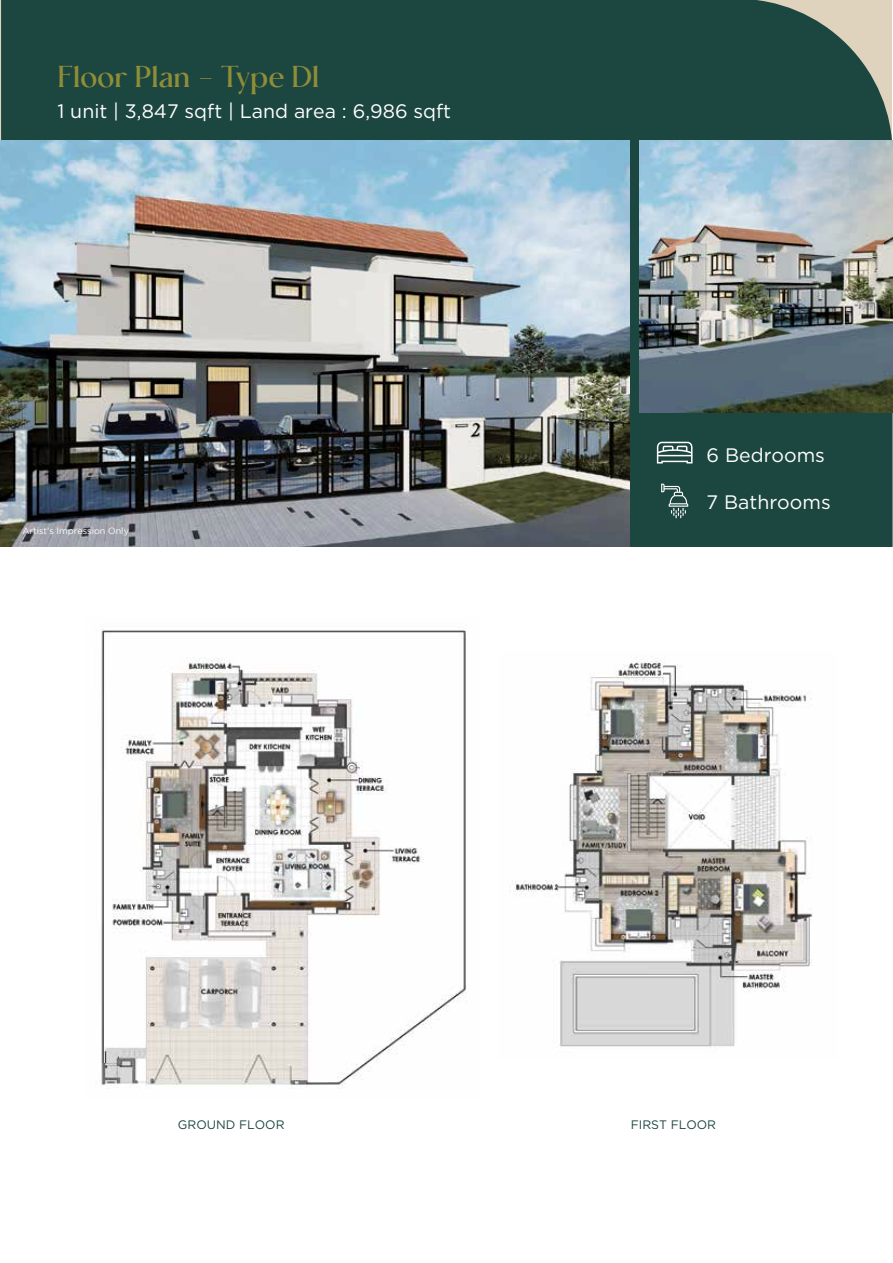
<style>
.page{position:relative;width:893px;height:1263px;background:#fff}
.page>*{position:absolute;margin:0;border:0;box-sizing:border-box;transform-origin:0 0}
.t1{font:700 33px "Moneta";color:#908d37}
.t2{font:19.5px "Gotham";color:#fff}
.t3{font:12.3px "Gotham";color:#1c4640}
.t4{font:9px "Gotham";color:#fff}
</style>
<div class="page">
<div style="left:1px;top:0;width:892px;height:547px;background:#1c4640"></div>
<img style="left:639px;top:140px;width:253px;height:273px">
<svg style="left:657px;top:442px;width:35px;height:21px"></svg>
<svg style="left:661px;top:484px;width:27px;height:34px"></svg>
<img style="left:0;top:140px;width:630px;height:407px">
<img style="left:510px;top:659px;width:303px;height:388px">
<img style="left:101px;top:627px;width:366px;height:462px">
<h1 class="t1" style="left:57px;top:59px;width:263px">Floor Plan - Type D1</h1>
<p class="t2" style="left:57px;top:99px;width:395px">1 unit | 3,847 sqft | Land area : 6,986 sqft</p>
<p class="t4" style="left:22px;top:526px;width:108px">Artist’s Impression Only</p>
<p class="t2" style="left:707px;top:443px;width:120px">6 Bedrooms</p>
<p class="t2" style="left:707px;top:489px;width:126px">7 Bathrooms</p>
<p class="t3" style="left:178px;top:1116px;width:108px">GROUND FLOOR</p>
<p class="t3" style="left:631px;top:1116px;width:87px">FIRST FLOOR</p>
</div>
